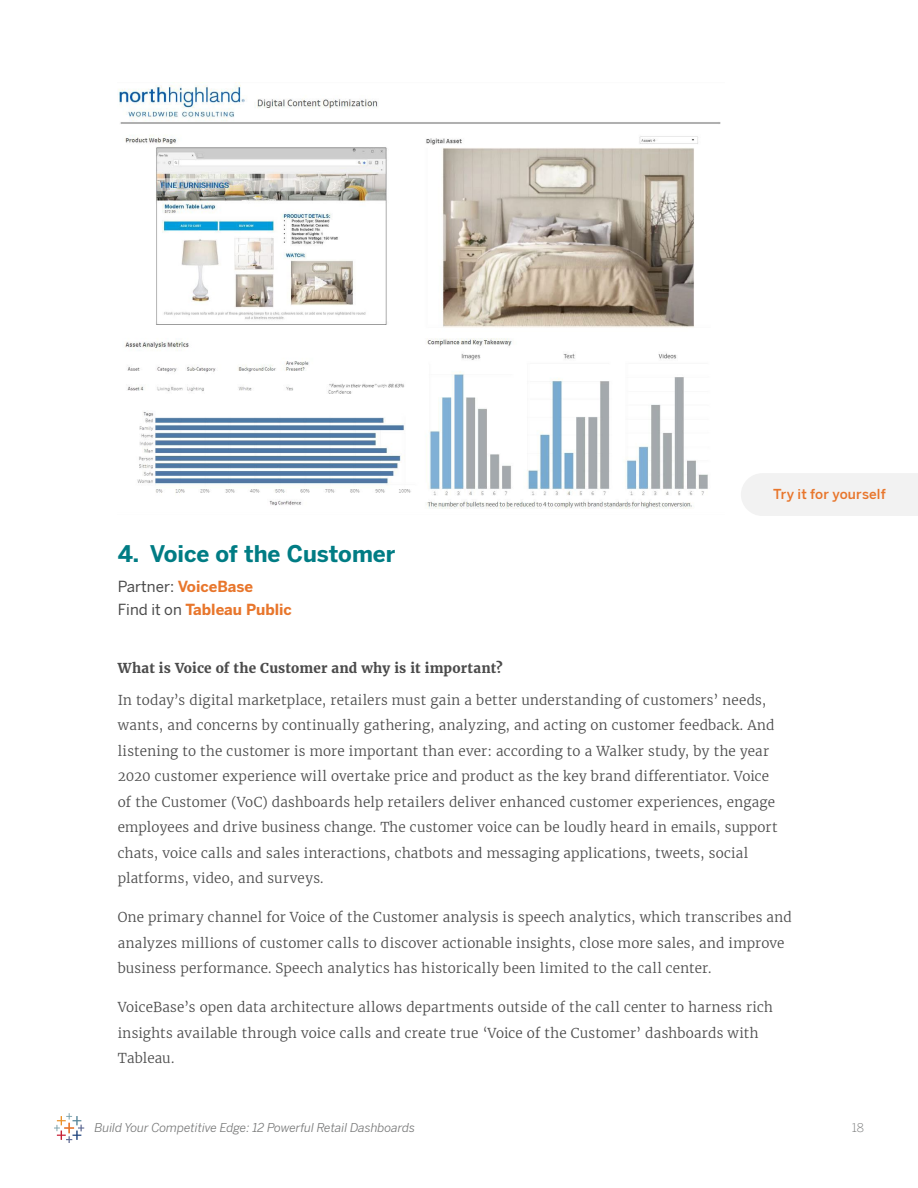
<style>
.page{position:relative;width:918px;height:1188px;background:#fff}
.page>*{position:absolute;margin:0;border:0;box-sizing:border-box;transform-origin:0 0}
.t1{font:700 22.5px "Benton Sans";color:#007c84}
.t2{font:700 15px/22.5px "Benton Sans";color:#e8762c}
.t3{font:300 13.5px/25.5px "Merriweather";letter-spacing:.015em;color:#4b4b4b}
.t4{font:700 13.5px "Merriweather";letter-spacing:.01em;color:#4b4b4b}
.t5{font:500 13.5px "Benton Sans";letter-spacing:.01em;color:#e8762c}
.t6{font:italic 12px "Benton Sans";color:#777878}
.t7{font:300 12px "Benton Sans";color:#777878}
.s1{font-weight:400;color:#4b4b4b}
</style>
<div class="page">
<svg style="left:54px;top:1113px;width:30px;height:30px"></svg>
<img style="left:118px;top:82px;width:603px;height:427px">
<div style="left:741px;top:473px;width:177px;height:43px;background:#f2f2f2"></div>
<h1 class="t1" style="left:118px;top:539px;width:279px">4. Voice of the Customer</h1>
<p class="t2" style="left:118px;top:576px;width:176px"><span class="s1">Partner:</span> VoiceBase<br><span class="s1">Find it on</span> Tableau Public</p>
<p class="t5" style="left:773px;top:486px;width:114px">Try it for yourself</p>
<p class="t4" style="left:118px;top:659px;width:387px">What is Voice of the Customer and why is it important?</p>
<p class="t3" style="left:118px;top:687px;width:661px">In today’s digital marketplace, retailers must gain a better understanding of customers’ needs, wants, and concerns by continually gathering, analyzing, and acting on customer feedback. And listening to the customer is more important than ever: according to a Walker study, by the year 2020 customer experience will overtake price and product as the key brand differentiator. Voice of the Customer (VoC) dashboards help retailers deliver enhanced customer experiences, engage employees and drive business change. The customer voice can be loudly heard in emails, support chats, voice calls and sales interactions, chatbots and messaging applications, tweets, social platforms, video, and surveys.</p>
<p class="t3" style="left:118px;top:905px;width:676px">One primary channel for Voice of the Customer analysis is speech analytics, which transcribes and analyzes millions of customer calls to discover actionable insights, close more sales, and improve business performance. Speech analytics has historically been limited to the call center.</p>
<p class="t3" style="left:118px;top:995px;width:657px">VoiceBase’s open data architecture allows departments outside of the call center to harness rich insights available through voice calls and create true ‘Voice of the Customer’ dashboards with<br>Tableau.</p>
<p class="t6" style="left:94px;top:1121px;width:322px">Build Your Competitive Edge: 12 Powerful Retail Dashboards</p>
<p class="t7" style="left:852px;top:1121px;width:14px">18</p>
</div>
